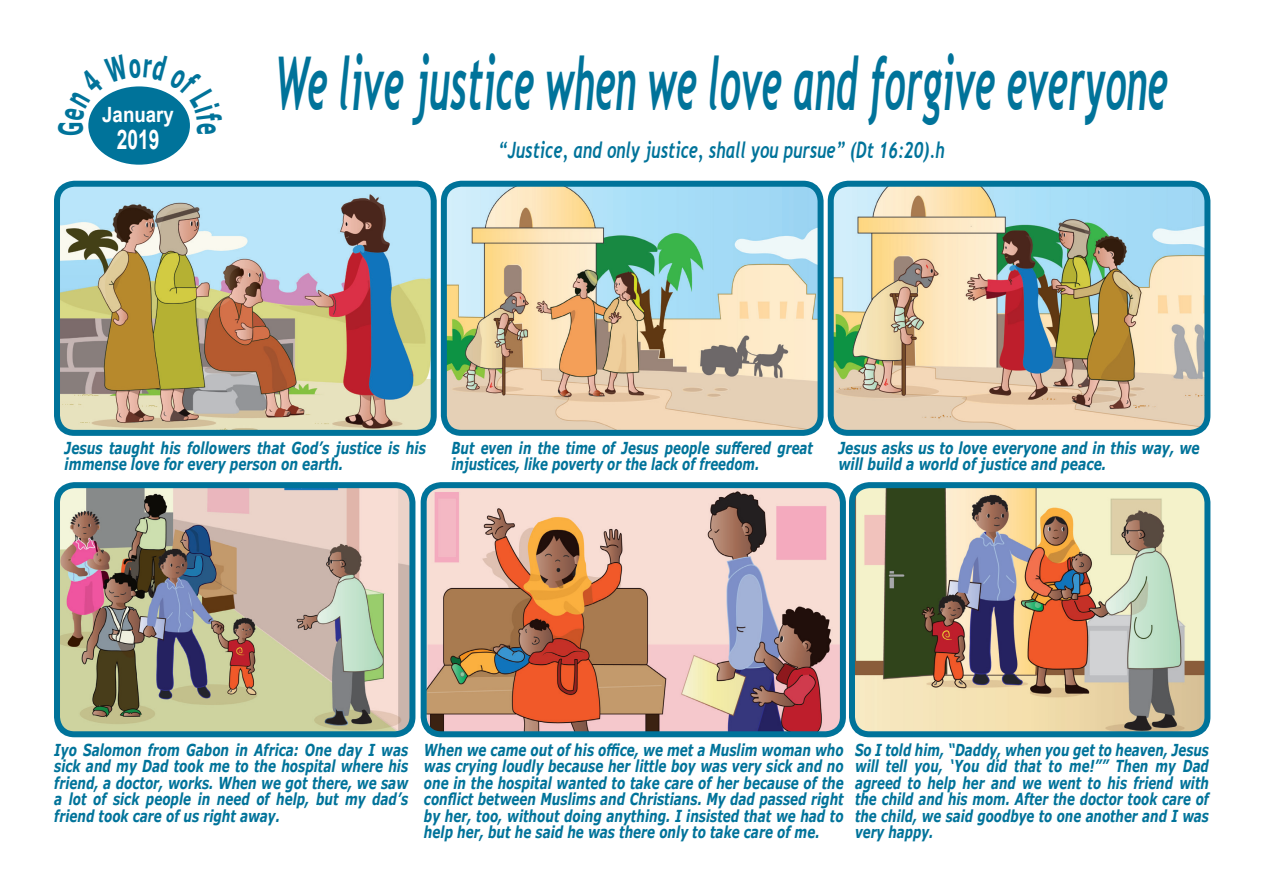
<style>
.page{position:relative;width:1263px;height:893px;background:#fff}
.page>*{position:absolute;margin:0;border:0;box-sizing:border-box;transform-origin:0 0}
.t1{font:italic 700 74.25px "Trebuchet";color:#00739a;scale:.5 1}
.t2{font:700 33px "Verdana";color:#00739a;scale:.54 1}
.t3{font:700 27px "Arial";color:#fff;scale:.71 1}
.t4{font:italic 700 22.5px "Trebuchet";color:#00739a;scale:.73 1}
.t5{font:700 21px "Arial";color:#fff;scale:.89 1}
.t6{font:italic 700 16.5px/16.5px "Verdana";color:#00739a;text-align:justify;scale:.73 1}
.t7{font:italic 700 16.5px/16.5px "Verdana";color:#00739a;scale:.72 1}
.t8{font:italic 700 16.5px/16.5px "Verdana";color:#00739a;scale:.74 1}
.t9{font:italic 700 16.5px/16.5px "Verdana";color:#00739a;scale:.75 1}
</style>
<div class="page">
<img style="left:61px;top:489px;width:347px;height:241px">
<div style="left:54px;top:482px;width:361px;height:255px;border:6px solid #00739a;border-radius:17px"></div>
<img style="left:428px;top:489px;width:411px;height:241px">
<div style="left:421px;top:482px;width:425px;height:255px;border:6px solid #00739a;border-radius:17px"></div>
<img style="left:856px;top:489px;width:347px;height:241px">
<div style="left:849px;top:482px;width:361px;height:255px;border:6px solid #00739a;border-radius:17px"></div>
<img style="left:61px;top:188px;width:369px;height:241px">
<div style="left:54px;top:181px;width:383px;height:255px;border:6px solid #00739a;border-radius:17px"></div>
<img style="left:448px;top:185px;width:370px;height:244px">
<div style="left:441px;top:181px;width:382px;height:255px;border:6px solid #00739a;border-radius:17px"></div>
<img style="left:835px;top:185px;width:370px;height:244px">
<div style="left:828px;top:181px;width:382px;height:255px;border:6px solid #00739a;border-radius:17px"></div>
<div style="left:88px;top:86px;width:102px;height:79px;background:#00739a;border-radius:50%"></div>
<svg style="left:88px;top:86px;width:102px;height:48px"></svg>
<h2 class="t2" style="left:48px;top:136px;width:28px;rotate:-90deg">G</h2>
<p class="t5" style="left:102px;top:99px;width:82px">January</p>
<h3 class="t3" style="left:117px;top:120px;width:62px">2019</h3>
<h1 class="t1" style="left:275px;top:36px;width:1788px">We live justice when we love and forgive everyone</h1>
<h3 class="t4" style="left:498px;top:136px;width:613px">“Justice, and only justice, shall you pursue” (Dt 16:20).h</h3>
<p class="t8" style="left:65px;top:439px;width:490px">Jesus taught his followers that God’s justice is his immense love for every person on earth.</p>
<p class="t7" style="left:451px;top:439px;width:503px">But even in the time of Jesus people suffered great injustices, like poverty or the lack of freedom.</p>
<p class="t9" style="left:838px;top:439px;width:483px">Jesus asks us to love everyone and in this way, we will build a world of justice and peace.</p>
<p class="t6" style="left:54px;top:741px;width:486px">Iyo Salomon from Gabon in Africa: One day I was sick and my Dad took me to the hospital where his friend, a doctor, works. When we got there, we saw a lot of sick people in need of help, but my dad’s friend took care of us right away.</p>
<p class="t6" style="left:424px;top:741px;width:576px">When we came out of his office, we met a Muslim woman who was crying loudly because her little boy was very sick and no one in the hospital wanted to take care of her because of the conflict between Muslims and Christians. My dad passed right by her, too, without doing anything. I insisted that we had to help her, but he said he was there only to take care of me.</p>
<p class="t7" style="left:855px;top:741px;width:493px;text-align:justify">So I told him, “Daddy, when you get to heaven, Jesus will tell you, ‘You did that to me!”” Then my Dad agreed to help her and we went to his friend with the child and his mom. After the doctor took care of the child, we said goodbye to one another and I was very happy.</p>
</div>
